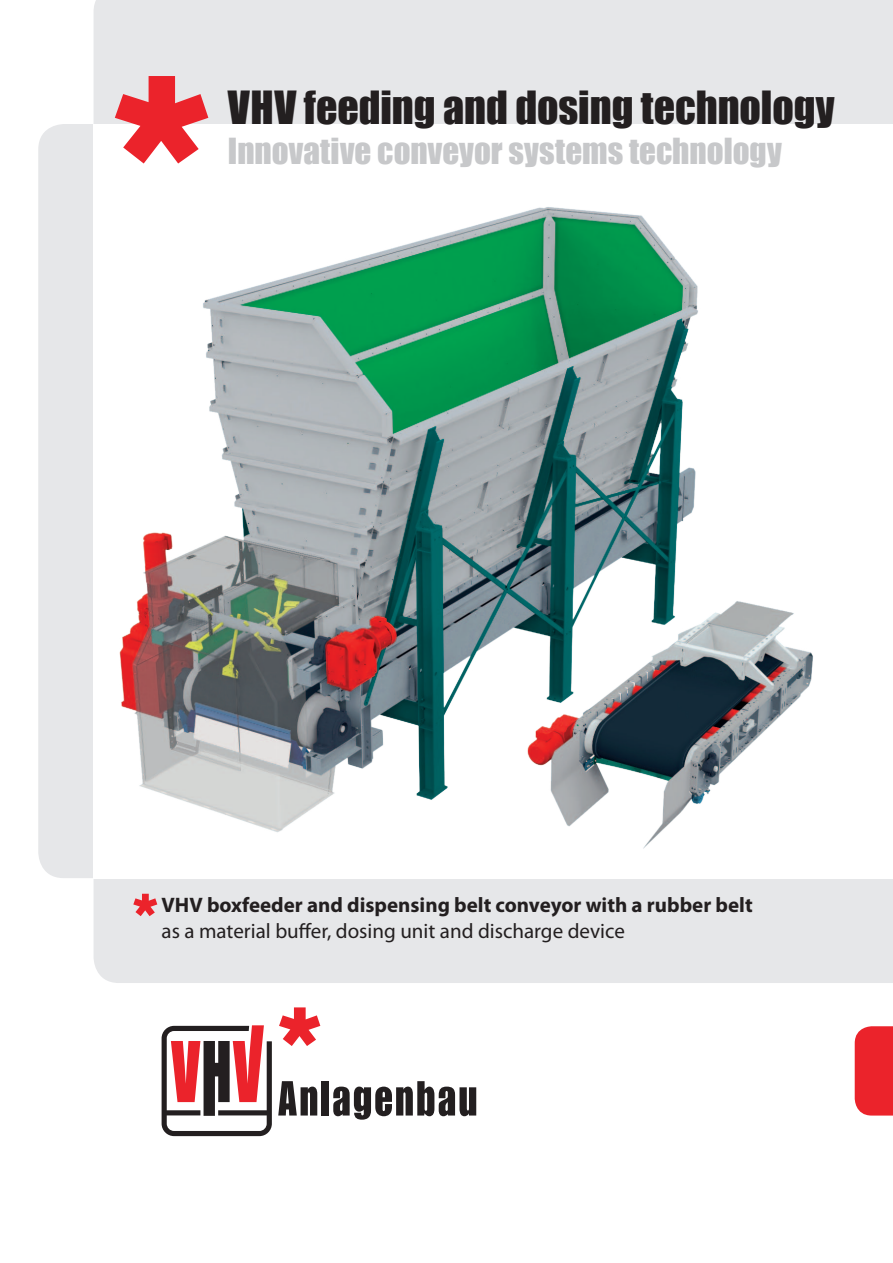
<style>
.page{position:relative;width:893px;height:1263px;background:#fff}
.page>*{position:absolute;margin:0;border:0;box-sizing:border-box;transform-origin:0 0}
.t1{font:42px "Impact";color:#231f20}
.t2{font:33px "Impact";color:#c7c8ca}
.t3{font:700 21px "Myriad Pro";color:#231f20}
.t4{font:21px "Myriad Pro";color:#231f20}
</style>
<div class="page">
<div style="left:94px;top:0;width:799px;height:983px;background:#e6e7e9"></div>
<div style="left:38px;top:124px;width:142px;height:754px;background:#e6e7e9;border-radius:26px"></div>
<svg style="left:279px;top:1007px;width:41px;height:39px"></svg>
<svg style="left:278px;top:1081px;width:39px;height:34px"></svg>
<div style="left:322px;top:1081px;width:7px;height:34px;background:#231f20"></div>
<svg style="left:333px;top:1081px;width:143px;height:39px"></svg>
<svg style="left:162px;top:1025px;width:110px;height:111px"></svg>
<div style="left:855px;top:1026px;width:38px;height:89px;background:#eb232b"></div>
<svg style="left:133px;top:894px;width:24px;height:22px"></svg>
<img style="left:94px;top:137px;width:799px;height:741px">
<svg style="left:115px;top:76px;width:93px;height:88px"></svg>
<h1 class="t1" style="left:228px;top:75px;width:608px">VHV feeding and dosing technology</h1>
<h2 class="t2" style="left:228px;top:126px;width:555px">Innovative conveyor systems technology</h2>
<p class="t3" style="left:162px;top:893px;width:593px">VHV boxfeeder and dispensing belt conveyor with a rubber belt</p>
<p class="t4" style="left:162px;top:919px;width:465px">as a material buffer, dosing unit and discharge device</p>
</div>
